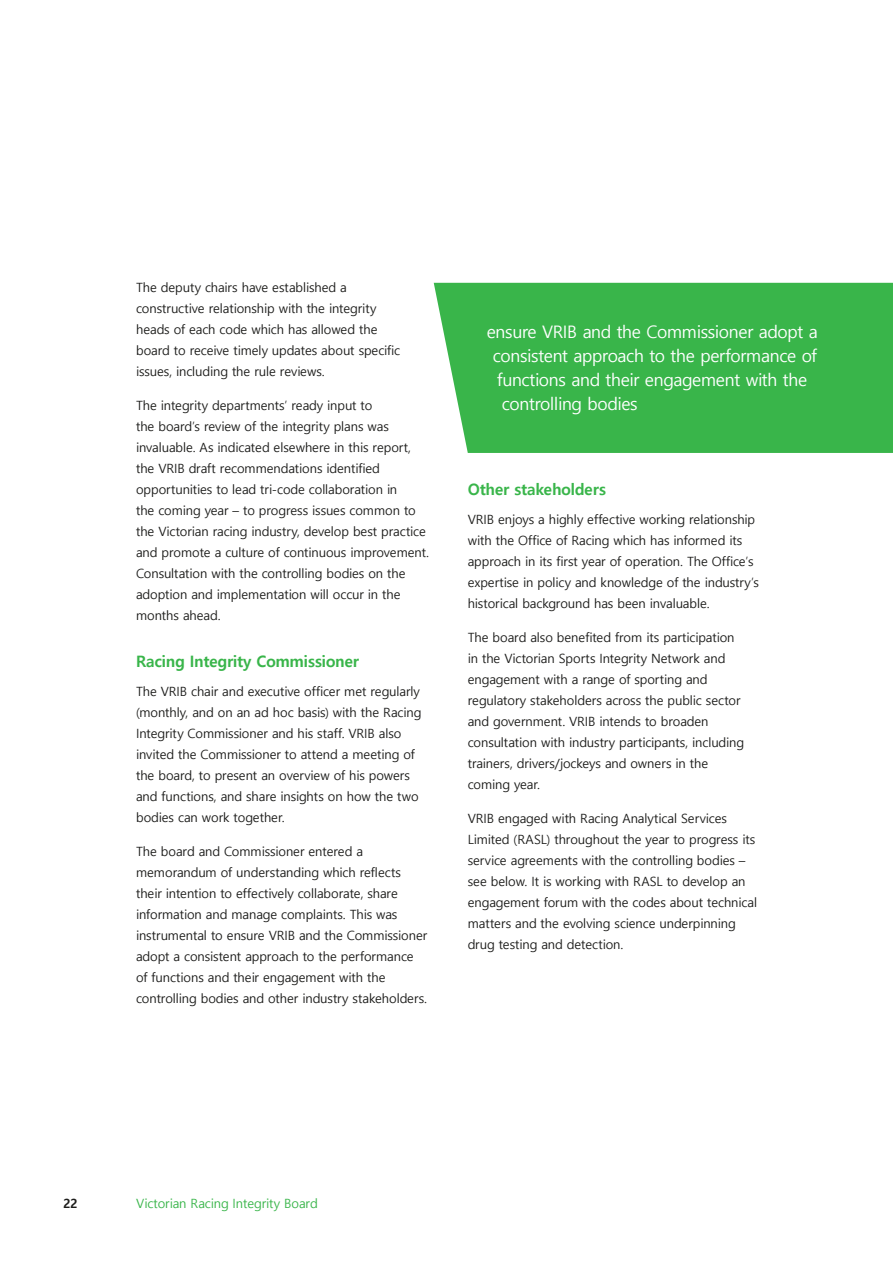
<style>
.page{position:relative;width:893px;height:1263px;background:#fff}
.page>*{position:absolute;margin:0;border:0;box-sizing:border-box;transform-origin:0 0}
.t1{font:17.25px "Malgun Gothic";letter-spacing:-.02em;color:#fff}
.t2{font:700 15.75px "Malgun Gothic";letter-spacing:-.015em;color:#39b54a}
.t3{font:12.75px/21px "Malgun Gothic";letter-spacing:-.01em;color:#1d1d1b}
.t4{font:12.75px "Malgun Gothic";letter-spacing:-.01em;color:#39b54a}
.t5{font:700 12.75px "Malgun Gothic";color:#1d1d1b}
</style>
<div class="page">
<div style="left:434px;top:283px;width:459px;height:170px;background:#39b54a"></div>
<p class="t3" style="left:136px;top:278px;width:266px">The deputy chairs have established a constructive relationship with the integrity heads of each code which has allowed the board to receive timely updates about specific issues, including the rule reviews.</p>
<p class="t3" style="left:136px;top:395px;width:294px">The integrity departments’ ready input to<br>the board’s review of the integrity plans was invaluable. As indicated elsewhere in this report, the VRIB draft recommendations identified opportunities to lead tri-code collaboration in<br>the coming year – to progress issues common to the Victorian racing industry, develop best practice and promote a culture of continuous improvement.<br>Consultation with the controlling bodies on the adoption and implementation will occur in the months ahead.</p>
<p class="t2" style="left:136px;top:652px;width:224px">Racing Integrity Commissioner</p>
<p class="t3" style="left:136px;top:681px;width:287px">The VRIB chair and executive officer met regularly (monthly, and on an ad hoc basis) with the Racing Integrity Commissioner and his staff. VRIB also invited the Commissioner to attend a meeting of the board, to present an overview of his powers and functions, and share insights on how the two bodies can work together.</p>
<p class="t3" style="left:136px;top:841px;width:293px">The board and Commissioner entered a memorandum of understanding which reflects their intention to effectively collaborate, share information and manage complaints. This was instrumental to ensure VRIB and the Commissioner adopt a consistent approach to the performance of functions and their engagement with the controlling bodies and other industry stakeholders.</p>
<h1 class="t1" style="left:487px;top:322px;width:333px">ensure VRIB and the Commissioner adopt a</h1>
<h1 class="t1" style="left:493px;top:346px;width:326px">consistent approach to the performance of</h1>
<h1 class="t1" style="left:497px;top:370px;width:312px">functions and their engagement with the</h1>
<h1 class="t1" style="left:502px;top:394px;width:137px">controlling bodies</h1>
<p class="t2" style="left:468px;top:480px;width:140px">Other stakeholders</p>
<p class="t3" style="left:468px;top:509px;width:293px">VRIB enjoys a highly effective working relationship with the Office of Racing which has informed its approach in its first year of operation. The Office’s expertise in policy and knowledge of the industry’s historical background has been invaluable.</p>
<p class="t3" style="left:468px;top:627px;width:278px">The board also benefited from its participation in the Victorian Sports Integrity Network and engagement with a range of sporting and regulatory stakeholders across the public sector and government. VRIB intends to broaden consultation with industry participants, including trainers, drivers/jockeys and owners in the coming year.</p>
<p class="t3" style="left:468px;top:808px;width:291px">VRIB engaged with Racing Analytical Services Limited (RASL) throughout the year to progress its service agreements with the controlling bodies – see below. It is working with RASL to develop an engagement forum with the codes about technical matters and the evolving science underpinning drug testing and detection.</p>
<p class="t5" style="left:63px;top:1195px;width:16px">22</p>
<p class="t4" style="left:136px;top:1196px;width:183px">Victorian Racing Integrity Board</p>
</div>
